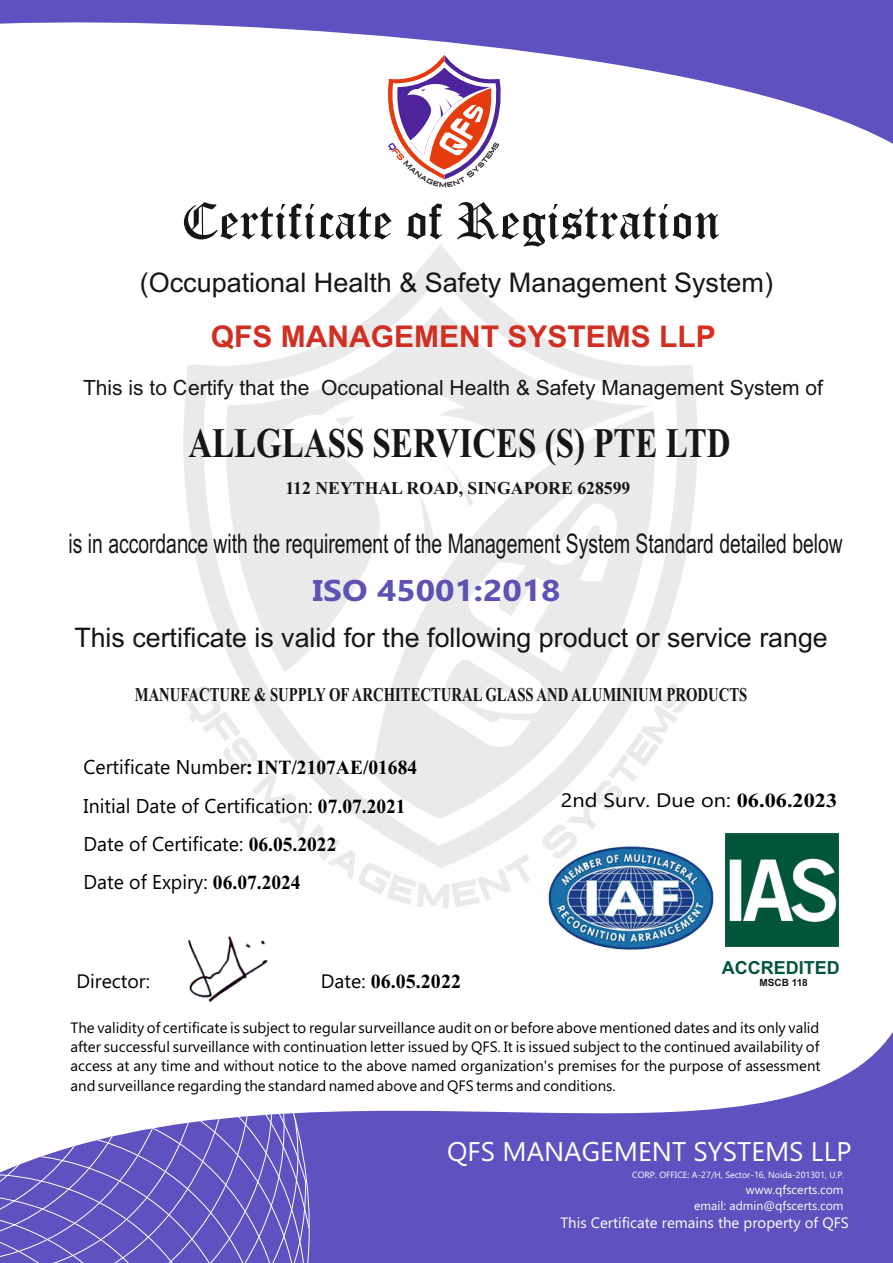
<style>
.page{position:relative;width:893px;height:1263px;background:#fff}
.page>*{position:absolute;margin:0;border:0;box-sizing:border-box;transform-origin:0 0}
.t1{font:51.45px "Old English Text";color:#151616}
.t2{font:700 42px "Times New Roman";color:#151616;scale:.79 1}
.t3{font:700 30px "Arial";color:#dd2b1c}
.t4{font:700 30px "Ebrima";color:#5d52bf;scale:1.12 1}
.t5{font:27px "Arial";color:#151616}
.t6{font:27px "Arial";color:#151616;scale:.72 1}
.t7{font:27px "Ebrima";color:#fff}
.t8{font:21px "Arial";color:#151616}
.t9{font:20.1px/38.1px "Ebrima";color:#000}
.t10{font:700 20.1px "Times New Roman";color:#000}
.t11{font:700 19.5px "Times New Roman";color:#151616;scale:.75 1}
.t12{font:19.5px "Ebrima";color:#000;scale:1.12 1}
.t13{font:19.5px "Ebrima";color:#000}
.t14{font:700 18px "Times New Roman";color:#151616}
.t15{font:700 18px "Arial";color:#00553b}
.t16{font:15px/19.2px "Ebrima";color:#000;text-align:justify}
.t17{font:15px "Ebrima";color:#fff}
.t18{font:12.3px/16.4px "Ebrima";color:#fff;text-align:right}
.t19{font:700 10.05px "Arial";color:#151616}
.t20{font:9px "Ebrima";color:#fff}
.s1{font-weight:700}
.s2{font-family:"Times New Roman";font-weight:700}
.s3{font-family:"Ebrima";font-weight:400;font-size:19.5px}
.s4{font-family:"Times New Roman";font-weight:700;font-size:20.1px}
</style>
<div class="page">
<svg style="left:0;top:0;width:893px;height:144px"></svg>
<svg style="left:321px;top:1032px;width:572px;height:231px;fill:#5d52bf"></svg>
<svg style="left:0;top:1112px;width:321px;height:151px;background:#7d74cb"></svg>
<svg style="left:386px;top:55px;width:116px;height:132px"></svg>
<img style="left:726px;top:833px;width:112px;height:114px">
<img style="left:542px;top:841px;width:172px;height:109px">
<img style="left:188px;top:936px;width:80px;height:67px">
<h1 class="t1" style="left:181px;top:203px;width:541px">Certificate of Registration</h1>
<h3 class="t5" style="left:140px;top:272px;width:635px">(Occupational Health &amp; Safety Management System)</h3>
<h3 class="t3" style="left:211px;top:325px;width:507px">QFS MANAGEMENT SYSTEMS LLP</h3>
<h3 class="t8" style="left:83px;top:380px;width:741px">This is to Certify that the Occupational Health &amp; Safety Management System of</h3>
<h2 class="t2" style="left:188px;top:428px;width:688px">ALLGLASS SERVICES (S) PTE LTD</h2>
<p class="t14" style="left:285px;top:482px;width:347px">112 NEYTHAL ROAD, SINGAPORE 628599</p>
<h3 class="t6" style="left:69px;top:534px;width:1077px">is in accordance with the requirement of the Management System Standard detailed below</h3>
<h3 class="t4" style="left:312px;top:579px;width:223px">ISO 45001:2018</h3>
<h3 class="t5" style="left:74px;top:627px;width:755px">This certificate is valid for the following product or service range</h3>
<h3 class="t11" style="left:135px;top:687px;width:818px">MANUFACTURE &amp; SUPPLY OF ARCHITECTURAL GLASS AND ALUMINIUM PRODUCTS</h3>
<h3 class="t9" style="left:84px;top:750px;width:335px">Certificate Number<span class="s1">:</span> <span class="s2">INT/2107AE/01684<br></span>Initial Date of Certification: <span class="s2">07.07.2021<br></span>Date of Certificate: <span class="s2">06.05.2022<br></span>Date of Expiry: <span class="s2">06.07.2024</span></h3>
<h3 class="t13" style="left:76px;top:973px;width:75px">Director:</h3>
<h3 class="t10" style="left:321px;top:974px;width:142px"><span class="s3">Date:</span> 06.05.2022</h3>
<h3 class="t12" style="left:561px;top:793px;width:248px">2nd Surv. Due on: <span class="s4">06.06.2023</span></h3>
<p class="t15" style="left:722px;top:960px;width:119px">ACCREDITED</p>
<p class="t19" style="left:759px;top:979px;width:50px">MSCB 118</p>
<p class="t16" style="left:71px;top:1019px;width:751px">The validity of certificate is subject to regular surveillance audit on or before above mentioned dates and its only valid after successful surveillance with continuation letter issued by QFS. It is issued subject to the continued availability of access at any time and without notice to the above named organization's premises for the purpose of assessment and surveillance regarding the standard named above and QFS terms and conditions.</p>
<h3 class="t7" style="left:447px;top:1142px;width:406px">QFS MANAGEMENT SYSTEMS LLP</h3>
<p class="t20" style="left:632px;top:1172px;width:214px">CORP. OFFICE: A-27/H, Sector-16, Noida-201301, U.P.</p>
<p class="t18" style="left:694px;top:1182px;width:151px">www.qfscerts.com<br>email: admin@qfscerts.com</p>
<p class="t17" style="left:560px;top:1217px;width:290px">This Certificate remains the property of QFS</p>
</div>
